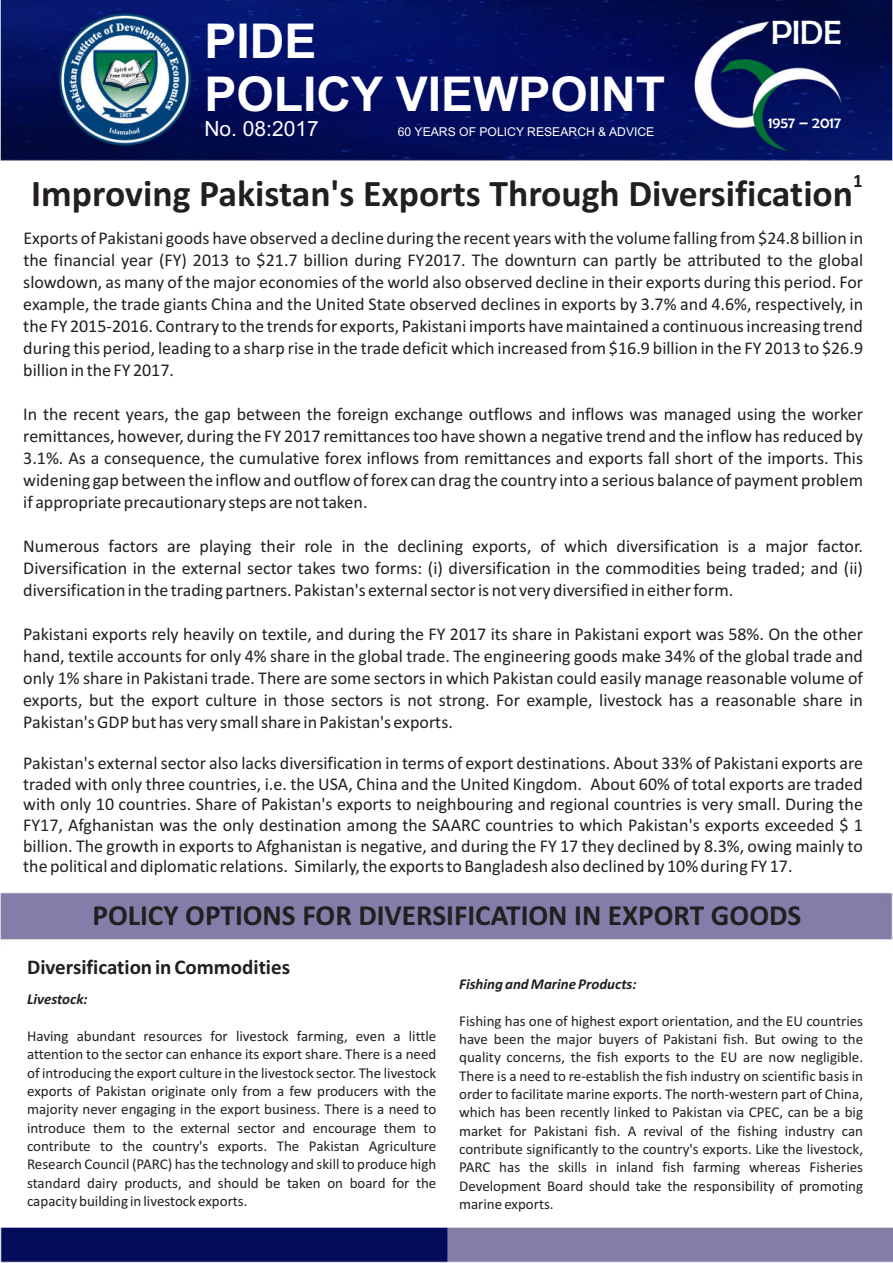
<style>
.page{position:relative;width:893px;height:1263px;background:#fff}
.page>*{position:absolute;margin:0;border:0;box-sizing:border-box;transform-origin:0 0}
.t1{font:700 48px/53.7px "Arial";color:#fff}
.t2{font:700 37.65px "Calibri";color:#231f20}
.t3{font:33.9px "Berlin Sans FB";color:#fff}
.t4{font:700 29.25px "Calibri";color:#231f20}
.t5{font:700 21px "Calibri";color:#231f20}
.t6{font:21px "Arial";color:#fff}
.t7{font:700 18.9px "Calibri";color:#231f20}
.t8{font:18px/21.9px "Calibri";color:#231f20;text-align:justify}
.t9{font:15.9px "Berlin Sans FB";color:#fff}
.t10{font:15px/18.3px "Calibri";color:#231f20;text-align:justify}
.t11{font:italic 700 15px "Calibri";color:#231f20}
.t12{font:12.15px "Arial";color:#fff}
</style>
<div class="page">
<img style="left:0;top:0;width:893px;height:1263px">
<h1 class="t1" style="left:204px;top:19px;width:462px">PIDE<br>POLICY VIEWPOINT</h1>
<p class="t6" style="left:204px;top:121px;width:116px">No. 08:2017</p>
<p class="t12" style="left:398px;top:127px;width:258px">60 YEARS OF POLICY RESEARCH &amp; ADVICE</p>
<h3 class="t3" style="left:771px;top:14px;width:72px">PIDE</h3>
<p class="t9" style="left:768px;top:114px;width:74px">1957 – 2017</p>
<p class="t7" style="left:853px;top:173px;width:11px">1</p>
<h2 class="t2" style="left:31px;top:178px;width:823px">Improving Pakistan's Exports Through Diversification</h2>
<p class="t8" style="left:23px;top:229px;width:841px">Exports of Pakistani goods have observed a decline during the recent years with the volume falling from $24.8 billion in the financial year (FY) 2013 to $21.7 billion during FY2017. The downturn can partly be attributed to the global slowdown, as many of the major economies of the world also observed decline in their exports during this period. For example, the trade giants China and the United State observed declines in exports by 3.7% and 4.6%, respectively, in the FY 2015-2016. Contrary to the trends for exports, Pakistani imports have maintained a continuous increasing trend during this period, leading to a sharp rise in the trade deficit which increased from $16.9 billion in the FY 2013 to $26.9 billion in the FY 2017.</p>
<p class="t8" style="left:23px;top:404px;width:841px">In the recent years, the gap between the foreign exchange outflows and inflows was managed using the worker remittances, however, during the FY 2017 remittances too have shown a negative trend and the inflow has reduced by 3.1%. As a consequence, the cumulative forex inflows from remittances and exports fall short of the imports. This widening gap between the inflow and outflow of forex can drag the country into a serious balance of payment problem if appropriate precautionary steps are not taken.</p>
<p class="t8" style="left:23px;top:536px;width:841px">Numerous factors are playing their role in the declining exports, of which diversification is a major factor.<br>Diversification in the external sector takes two forms: (i) diversification in the commodities being traded; and (ii) diversification in the trading partners. Pakistan's external sector is not very diversified in either form.</p>
<p class="t8" style="left:23px;top:624px;width:841px">Pakistani exports rely heavily on textile, and during the FY 2017 its share in Pakistani export was 58%. On the other hand, textile accounts for only 4% share in the global trade. The engineering goods make 34% of the global trade and only 1% share in Pakistani trade. There are some sectors in which Pakistan could easily manage reasonable volume of exports, but the export culture in those sectors is not strong. For example, livestock has a reasonable share in Pakistan's GDP but has very small share in Pakistan's exports.</p>
<p class="t8" style="left:23px;top:754px;width:841px;line-height:20.7px">Pakistan's external sector also lacks diversification in terms of export destinations. About 33% of Pakistani exports are traded with only three countries, i.e. the USA, China and the United Kingdom. About 60% of total exports are traded with only 10 countries. Share of Pakistan's exports to neighbouring and regional countries is very small. During the FY17, Afghanistan was the only destination among the SAARC countries to which Pakistan's exports exceeded $ 1 billion. The growth in exports to Afghanistan is negative, and during the FY 17 they declined by 8.3%, owing mainly to the political and diplomatic relations. Similarly, the exports to Bangladesh also declined by 10% during FY 17.</p>
<h3 class="t4" style="left:92px;top:903px;width:710px">POLICY OPTIONS FOR DIVERSIFICATION IN EXPORT GOODS</h3>
<p class="t5" style="left:27px;top:958px;width:264px">Diversification in Commodities</p>
<p class="t11" style="left:27px;top:993px;width:62px">Livestock:</p>
<p class="t10" style="left:27px;top:1028px;width:411px">Having abundant resources for livestock farming, even a little attention to the sector can enhance its export share. There is a need of introducing the export culture in the livestock sector. The livestock exports of Pakistan originate only from a few producers with the majority never engaging in the export business. There is a need to introduce them to the external sector and encourage them to contribute to the country's exports. The Pakistan Agriculture Research Council (PARC) has the technology and skill to produce high standard dairy products, and should be taken on board for the capacity building in livestock exports.</p>
<p class="t11" style="left:459px;top:978px;width:179px">Fishing and Marine Products:</p>
<p class="t10" style="left:459px;top:1013px;width:406px">Fishing has one of highest export orientation, and the EU countries have been the major buyers of Pakistani fish. But owing to the quality concerns, the fish exports to the EU are now negligible.<br>There is a need to re-establish the fish industry on scientific basis in order to facilitate marine exports. The north-western part of China, which has been recently linked to Pakistan via CPEC, can be a big market for Pakistani fish. A revival of the fishing industry can contribute significantly to the country's exports. Like the livestock, PARC has the skills in inland fish farming whereas Fisheries Development Board should take the responsibility of promoting marine exports.</p>
</div>
